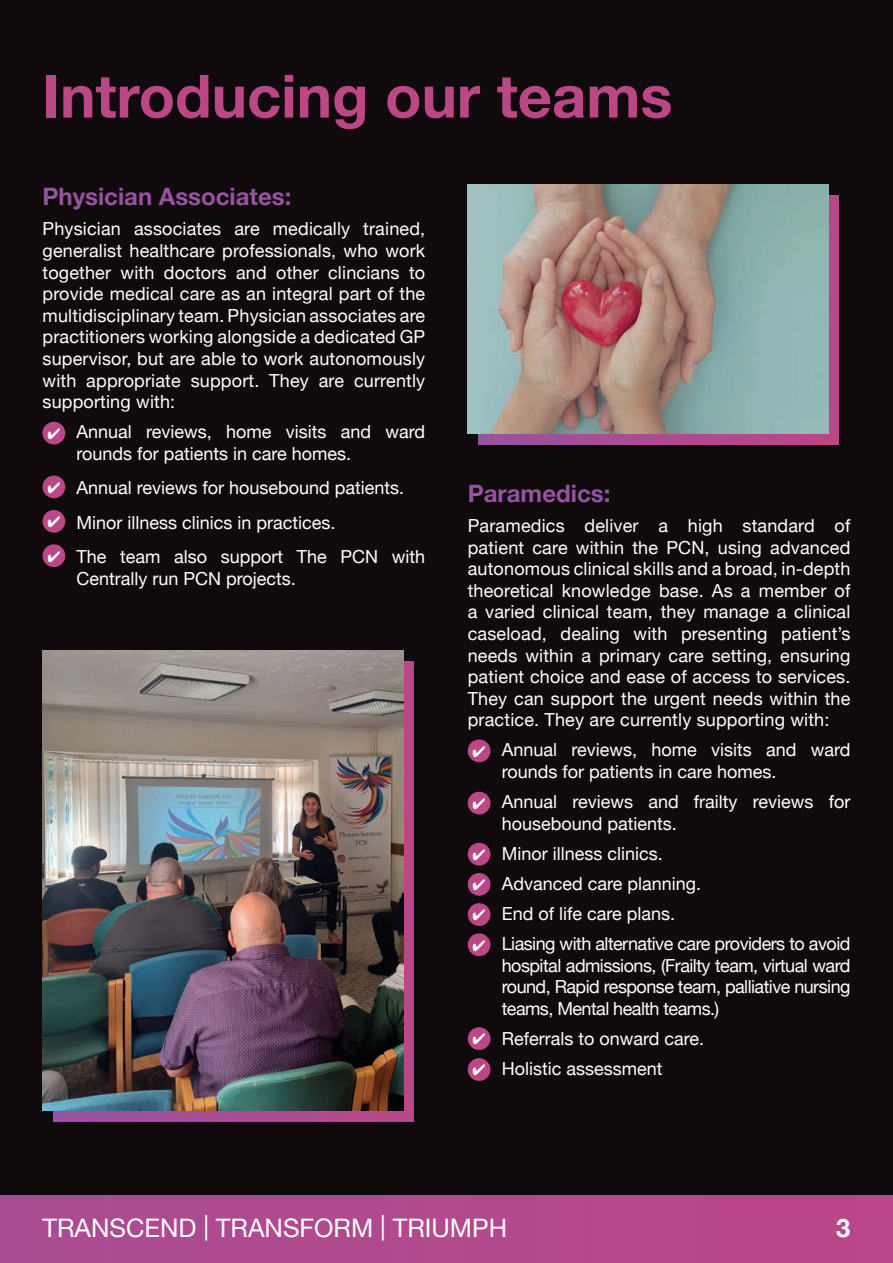
<style>
.page{position:relative;width:893px;height:1263px;background:#fff}
.page>*{position:absolute;margin:0;border:0;box-sizing:border-box;transform-origin:0 0}
.t1{font:700 59.7px "Helvetica Neue";color:#bb4787}
.t2{font:25.5px "Helvetica Neue";color:#fff}
.t3{font:700 25.5px "Helvetica Neue";color:#fff}
.t4{font:700 24px "Helvetica Neue";color:#9753a1}
.t5{font:18px/21.6px "Helvetica Neue";color:#fff}
.t6{font:15.3px/30.2px "Zapf Dingbats ITC";color:#fff;text-align:justify}
</style>
<div class="page">
<div style="left:0;top:0;width:893px;height:1250px;background:#110a0c"></div>
<div style="left:0;top:1195px;width:893px;height:68px;background:#b24a8d"></div>
<svg style="left:53px;top:661px;width:361px;height:460px;background:#aa4b87"></svg>
<div style="left:43px;top:422px;width:22px;height:22px;background:#bb4787;border-radius:50%"></div>
<div style="left:43px;top:475px;width:22px;height:23px;background:#bb4787;border-radius:50%"></div>
<div style="left:43px;top:510px;width:22px;height:23px;background:#bb4787;border-radius:50%"></div>
<div style="left:43px;top:544px;width:22px;height:23px;background:#bb4787;border-radius:50%"></div>
<div style="left:468px;top:739px;width:22px;height:23px;background:#bb4787;border-radius:50%"></div>
<div style="left:468px;top:792px;width:22px;height:22px;background:#bb4787;border-radius:50%"></div>
<div style="left:468px;top:843px;width:22px;height:22px;background:#bb4787;border-radius:50%"></div>
<div style="left:468px;top:873px;width:22px;height:23px;background:#bb4787;border-radius:50%"></div>
<div style="left:468px;top:903px;width:22px;height:23px;background:#bb4787;border-radius:50%"></div>
<div style="left:468px;top:933px;width:22px;height:23px;background:#bb4787;border-radius:50%"></div>
<div style="left:468px;top:1027px;width:22px;height:23px;background:#bb4787;border-radius:50%"></div>
<div style="left:468px;top:1058px;width:22px;height:23px;background:#bb4787;border-radius:50%"></div>
<img style="left:43px;top:651px;width:360px;height:459px">
<svg style="left:478px;top:195px;width:361px;height:249px;background:#ae4e8f"></svg>
<img style="left:468px;top:184px;width:360px;height:250px">
<svg style="left:473px;top:1048px;width:12px;height:12px"></svg>
<h1 class="t1" style="left:43px;top:49px;width:631px">Introducing our teams</h1>
<h3 class="t4" style="left:43px;top:178px;width:250px">Physician Associates:</h3>
<p class="t5" style="left:43px;top:219px;width:384px;text-align:justify">Physician associates are medically trained, generalist healthcare professionals, who work together with doctors and other clincians to provide medical care as an integral part of the multidisciplinary team. Physician associates are practitioners working alongside a dedicated GP supervisor, but are able to work autonomously with appropriate support. They are currently supporting with:</p>
<p class="t5" style="left:77px;top:422px;width:350px">Annual reviews, home visits and ward rounds for patients in care homes.</p>
<p class="t5" style="left:77px;top:472px;width:350px;line-height:34.3px">Annual reviews for housebound patients.<br>Minor illness clinics in practices.<br>The team also support The PCN with</p>
<p class="t5" style="left:77px;top:568px;width:221px">Centrally run PCN projects.</p>
<h3 class="t4" style="left:468px;top:474px;width:144px">Paramedics:</h3>
<p class="t5" style="left:468px;top:516px;width:384px;text-align:justify">Paramedics deliver a high standard of patient care within the PCN, using advanced autonomous clinical skills and a broad, in-depth theoretical knowledge base. As a member of a varied clinical team, they manage a clinical caseload, dealing with presenting patient’s needs within a primary care setting, ensuring patient choice and ease of access to services.<br>They can support the urgent needs within the practice. They are currently supporting with:</p>
<p class="t5" style="left:502px;top:740px;width:350px">Annual reviews, home visits and ward rounds for patients in care homes.</p>
<p class="t5" style="left:502px;top:792px;width:350px">Annual reviews and frailty reviews for housebound patients.</p>
<p class="t5" style="left:502px;top:839px;width:350px;line-height:30.2px">Minor illness clinics.<br>Advanced care planning.<br>End of life care plans.<br>Liasing with alternative care providers to avoid</p>
<p class="t5" style="left:502px;top:955px;width:350px;text-align:justify">hospital admissions, (Frailty team, virtual ward round, Rapid response team, palliative nursing teams, Mental health teams.)</p>
<p class="t5" style="left:502px;top:1025px;width:204px;line-height:30.2px">Referrals to onward care.<br>Holistic assessment</p>
<p class="t6" style="left:473px;top:840px;width:14px">✔ ✔ ✔ ✔</p>
<h2 class="t2" style="left:43px;top:1209px;width:466px">TRANSCEND | TRANSFORM | TRIUMPH</h2>
<h2 class="t3" style="left:836px;top:1208px;width:16px">3</h2>
</div>
